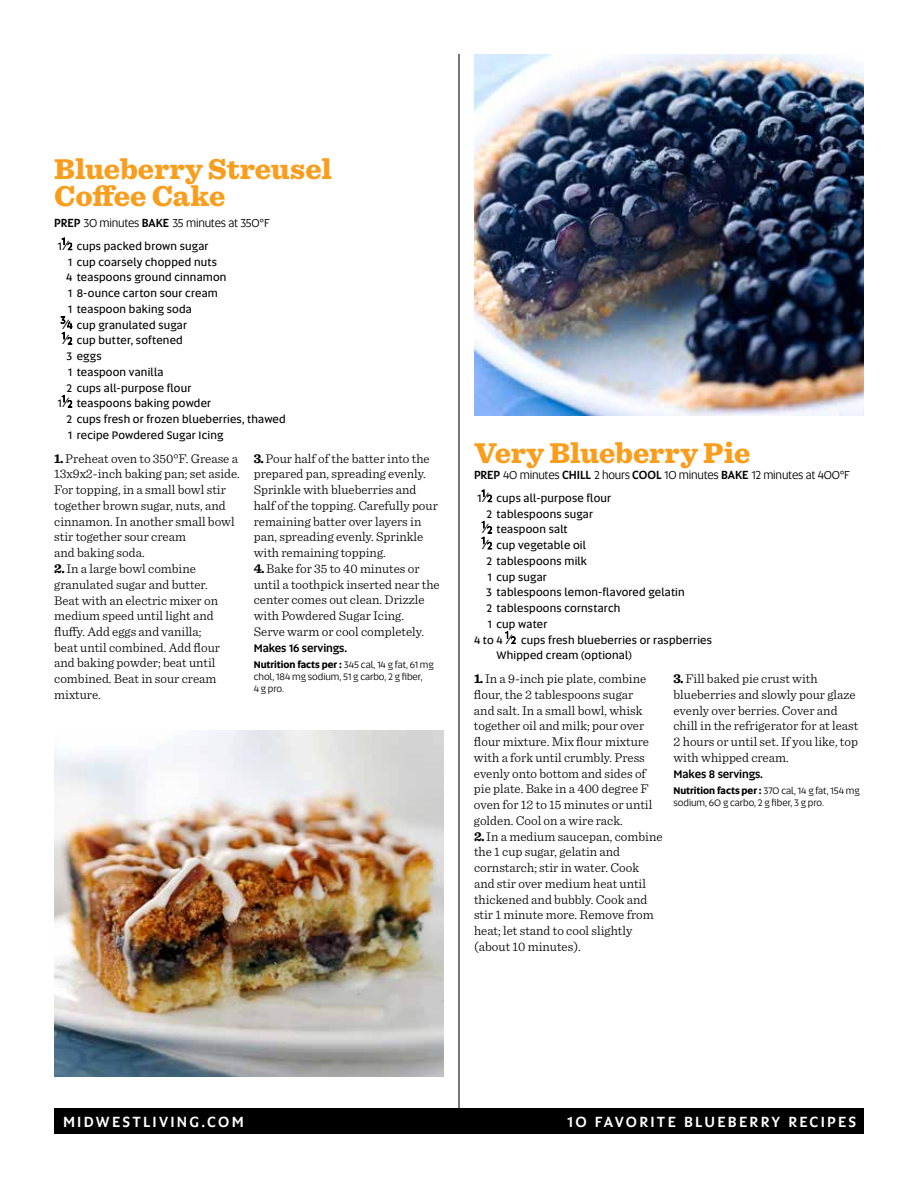
<style>
.page{position:relative;width:918px;height:1188px;background:#fff}
.page>*{position:absolute;margin:0;border:0;box-sizing:border-box;transform-origin:0 0}
.t1{font:900 30px/27px "Sentinel";letter-spacing:-.005em;color:#f99d1c}
.t2{font:500 15px "Altis";letter-spacing:.15em;color:#fff}
.t3{font:300 13.35px/15.8px "Sentinel";color:#000}
.t4{font:12px "Altis";letter-spacing:-.02em;color:#000;scale:.96 1}
.t5{font:11.25px "Altis";letter-spacing:.015em;color:#000}
.t6{font:500 11.25px "Altis";color:#000}
.t7{font:9.75px/12px "Altis";letter-spacing:-.005em;color:#000}
.s1{font-weight:500}
.s2{font-weight:700;font-size:13.5px}
.s3{font-weight:300;font-size:10.2px}
.s4{font-weight:700}
</style>
<div class="page">
<hr style="left:458px;top:54px;width:2px;height:1058px;background:#000">
<div style="left:54px;top:1108px;width:810px;height:26px;background:#000"></div>
<img style="left:474px;top:55px;width:390px;height:361px">
<svg style="left:482px;top:490px;width:10px;height:12px"></svg>
<svg style="left:482px;top:521px;width:10px;height:28px"></svg>
<svg style="left:505px;top:631px;width:11px;height:13px"></svg>
<svg style="left:62px;top:238px;width:10px;height:12px"></svg>
<svg style="left:61px;top:316px;width:11px;height:29px"></svg>
<svg style="left:62px;top:395px;width:10px;height:13px"></svg>
<img style="left:54px;top:730px;width:390px;height:347px">
<h1 class="t1" style="left:54px;top:155px;width:279px">Blueberry Streusel<br>Coffee Cake</h1>
<p class="t4" style="left:54px;top:214px;width:226px"><span class="s1">PREP</span> 30 minutes <span class="s1">BAKE</span> 35 minutes at 350°F</p>
<p class="t5" style="left:58px;top:238px;width:152px">1<sup>1</sup><span class="s2">⁄</span><span class="s3">2</span> cups packed brown sugar</p>
<p class="t5" style="left:68px;top:254px;width:150px">1 cup coarsely chopped nuts</p>
<p class="t5" style="left:66px;top:269px;width:162px">4 teaspoons ground cinnamon</p>
<p class="t5" style="left:68px;top:285px;width:151px">1 8-ounce carton sour cream</p>
<p class="t5" style="left:68px;top:301px;width:125px">1 teaspoon baking soda</p>
<p class="t5" style="left:61px;top:317px;width:128px"><sup>3</sup><span class="s2">⁄</span><span class="s3">4</span> cup granulated sugar</p>
<p class="t5" style="left:62px;top:332px;width:122px"><sup>1</sup><span class="s2">⁄</span><span class="s3">2</span> cup butter, softened</p>
<p class="t5" style="left:66px;top:348px;width:37px">3 eggs</p>
<p class="t5" style="left:68px;top:364px;width:97px">1 teaspoon vanilla</p>
<p class="t5" style="left:67px;top:380px;width:126px">2 cups all-purpose flour</p>
<p class="t5" style="left:58px;top:395px;width:155px">1<sup>1</sup><span class="s2">⁄</span><span class="s3">2</span> teaspoons baking powder</p>
<p class="t5" style="left:67px;top:411px;width:221px">2 cups fresh or frozen blueberries, thawed</p>
<p class="t5" style="left:68px;top:427px;width:157px">1 recipe Powdered Sugar Icing</p>
<p class="t3" style="left:54px;top:450px;width:187px"><span class="s2">1.</span> Preheat oven to 350°F. Grease a<br>13x9x2-inch baking pan; set aside.<br>For topping, in a small bowl stir together brown sugar, nuts, and cinnamon. In another small bowl stir together sour cream<br>and baking soda.</p>
<p class="t3" style="left:54px;top:560px;width:167px"><span class="s2">2.</span> In a large bowl combine granulated sugar and butter.<br>Beat with an electric mixer on medium speed until light and fluffy. Add eggs and vanilla; beat until combined. Add flour and baking powder; beat until combined. Beat in sour cream mixture.</p>
<p class="t3" style="left:254px;top:450px;width:186px"><span class="s2">3.</span> Pour half of the batter into the prepared pan, spreading evenly.<br>Sprinkle with blueberries and half of the topping. Carefully pour remaining batter over layers in pan, spreading evenly. Sprinkle with remaining topping.</p>
<p class="t3" style="left:254px;top:560px;width:188px"><span class="s2">4.</span> Bake for 35 to 40 minutes or until a toothpick inserted near the center comes out clean. Drizzle with Powdered Sugar Icing.<br>Serve warm or cool completely.</p>
<p class="t6" style="left:254px;top:639px;width:95px">MAKES 16 SERVINGS.</p>
<p class="t7" style="left:254px;top:659px;width:181px"><span class="s4">Nutrition facts per :</span> 345 cal, 14 g fat, 61 mg chol, 184 mg sodium, 51 g carbo, 2 g fiber,<br>4 g pro.</p>
<h1 class="t1" style="left:474px;top:438px;width:278px">Very Blueberry Pie</h1>
<p class="t4" style="left:474px;top:466px;width:393px"><span class="s1">PREP</span> 40 minutes <span class="s1">CHILL</span> 2 hours <span class="s1">COOL</span> 10 minutes <span class="s1">BAKE</span> 12 minutes at 400°F</p>
<p class="t5" style="left:478px;top:490px;width:135px">1<sup>1</sup><span class="s2">⁄</span><span class="s3">2</span> cups all-purpose flour</p>
<p class="t5" style="left:486px;top:506px;width:108px">2 tablespoons sugar</p>
<p class="t5" style="left:482px;top:521px;width:88px"><sup>1</sup><span class="s2">⁄</span><span class="s3">2</span> teaspoon salt</p>
<p class="t5" style="left:482px;top:537px;width:106px"><sup>1</sup><span class="s2">⁄</span><span class="s3">2</span> cup vegetable oil</p>
<p class="t5" style="left:486px;top:553px;width:102px">2 tablespoons milk</p>
<p class="t5" style="left:488px;top:569px;width:60px">1 cup sugar</p>
<p class="t5" style="left:486px;top:584px;width:200px">3 tablespoons lemon-flavored gelatin</p>
<p class="t5" style="left:486px;top:600px;width:136px">2 tablespoons cornstarch</p>
<p class="t5" style="left:488px;top:616px;width:61px">1 cup water</p>
<p class="t5" style="left:474px;top:632px;width:240px">4 to 4 <sup>1</sup><span class="s2">⁄</span><span class="s3">2</span> cups fresh blueberries or raspberries</p>
<p class="t5" style="left:496px;top:647px;width:137px">Whipped cream (optional)</p>
<p class="t3" style="left:474px;top:670px;width:180px"><span class="s2">1.</span> In a 9-inch pie plate, combine flour, the 2 tablespoons sugar and salt. In a small bowl, whisk together oil and milk; pour over flour mixture. Mix flour mixture with a fork until crumbly. Press evenly onto bottom and sides of pie plate. Bake in a 400 degree F oven for 12 to 15 minutes or until golden. Cool on a wire rack.</p>
<p class="t3" style="left:474px;top:828px;width:190px"><span class="s2">2.</span> In a medium saucepan, combine the 1 cup sugar, gelatin and cornstarch; stir in water. Cook and stir over medium heat until thickened and bubbly. Cook and stir 1 minute more. Remove from heat; let stand to cool slightly (about 10 minutes).</p>
<p class="t3" style="left:674px;top:670px;width:186px"><span class="s2">3.</span> Fill baked pie crust with blueberries and slowly pour glaze evenly over berries. Cover and chill in the refrigerator for at least<br>2 hours or until set. If you like, top with whipped cream.</p>
<p class="t6" style="left:674px;top:765px;width:91px">M AKES 8 SERVINGS.</p>
<p class="t7" style="left:674px;top:785px;width:188px"><span class="s4">Nutrition facts per :</span> 370 cal, 14 g fat, 154 mg sodium, 60 g carbo, 2 g fiber, 3 g pro.</p>
<p class="t2" style="left:63px;top:1111px;width:182px">MIDWESTLIVING.COM</p>
<p class="t2" style="left:568px;top:1111px;width:290px">10 FAVORITE BLUEB ERRY RECIPES</p>
</div>
